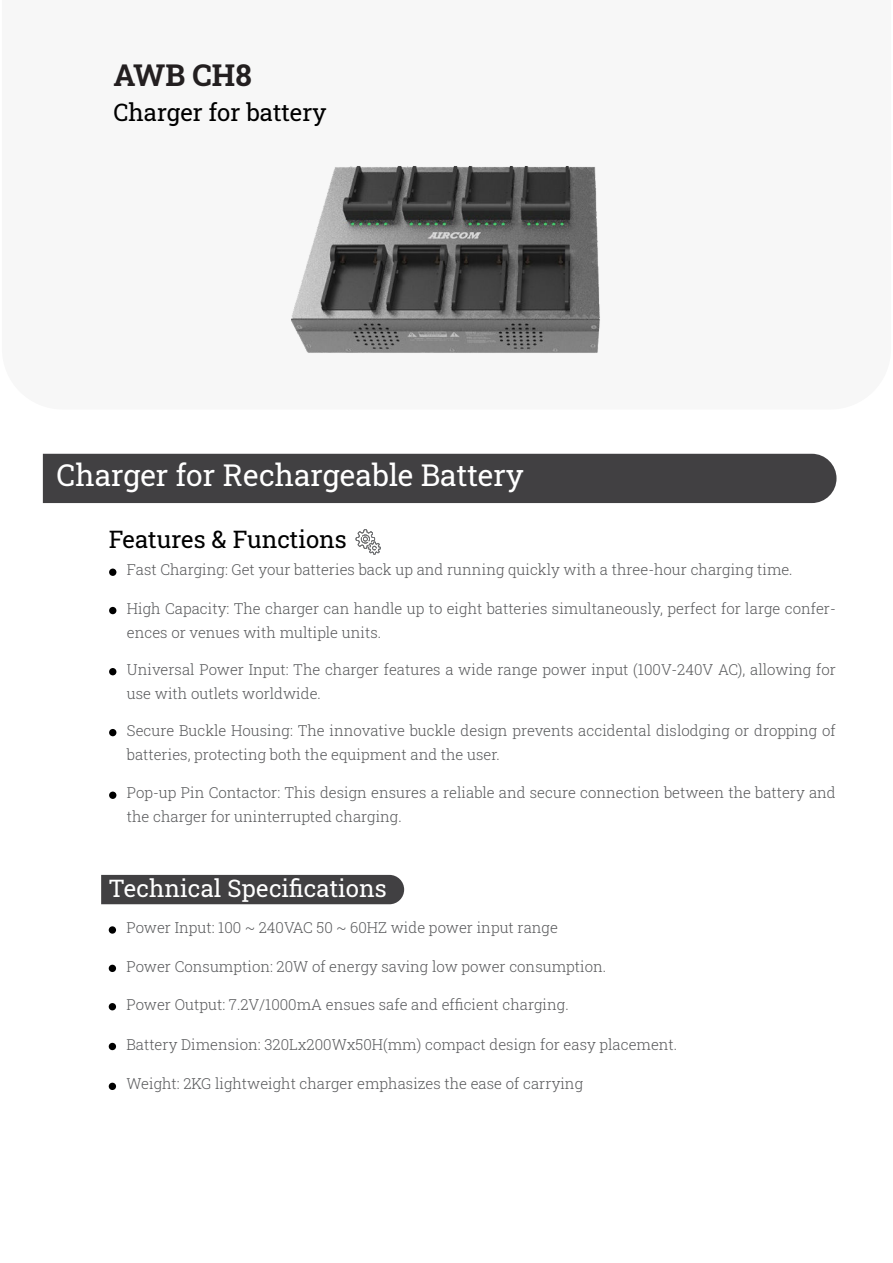
<style>
.page{position:relative;width:893px;height:1263px;background:#fff}
.page>*{position:absolute;margin:0;border:0;box-sizing:border-box;transform-origin:0 0}
.t1{font:30px "Roboto Slab";color:#fff}
.t2{font:700 30px "Roboto Slab";color:#231f20}
.t3{font:24px "Roboto Slab";color:#000}
.t4{font:24px "Roboto Slab";color:#fff}
.t5{font:300 15px/24px "Roboto Slab";color:#58595b}
</style>
<div class="page">
<div style="left:101px;top:875px;width:303px;height:29px;background:#414042"></div>
<div style="left:43px;top:454px;width:793px;height:49px;background:#414042"></div>
<div style="left:109px;top:926px;width:7px;height:8px;background:#000;border-radius:50%"></div>
<div style="left:109px;top:965px;width:7px;height:7px;background:#000;border-radius:50%"></div>
<div style="left:109px;top:1003px;width:7px;height:7px;background:#000;border-radius:50%"></div>
<div style="left:109px;top:1043px;width:7px;height:7px;background:#000;border-radius:50%"></div>
<div style="left:109px;top:1083px;width:7px;height:7px;background:#000;border-radius:50%"></div>
<div style="left:109px;top:568px;width:7px;height:8px;background:#000;border-radius:50%"></div>
<div style="left:109px;top:607px;width:7px;height:7px;background:#000;border-radius:50%"></div>
<div style="left:109px;top:668px;width:7px;height:7px;background:#000;border-radius:50%"></div>
<div style="left:109px;top:729px;width:7px;height:7px;background:#000;border-radius:50%"></div>
<div style="left:109px;top:791px;width:7px;height:8px;background:#000;border-radius:50%"></div>
<img style="left:290px;top:165px;width:311px;height:189px">
<svg style="left:356px;top:529px;width:25px;height:26px"></svg>
<h1 class="t2" style="left:113px;top:58px;width:140px">AWB CH8</h1>
<h2 class="t3" style="left:113px;top:102px;width:215px">Charger for battery</h2>
<h1 class="t1" style="left:56px;top:463px;width:469px">Charger for Rechargeable Battery</h1>
<h2 class="t3" style="left:109px;top:529px;width:240px">Features &amp; Functions</h2>
<p class="t5" style="left:127px;top:557px;width:667px">Fast Charging: Get your batteries back up and running quickly with a three-hour charging time.</p>
<p class="t5" style="left:127px;top:596px;width:710px">High Capacity: The charger can handle up to eight batteries simultaneously, perfect for large confer&shy;ences or venues with multiple units.</p>
<p class="t5" style="left:127px;top:657px;width:710px">Universal Power Input: The charger features a wide range power input (100V-240V AC), allowing for use with outlets worldwide.</p>
<p class="t5" style="left:127px;top:718px;width:710px">Secure Buckle Housing: The innovative buckle design prevents accidental dislodging or dropping of batteries, protecting both the equipment and the user.</p>
<p class="t5" style="left:127px;top:780px;width:710px">Pop-up Pin Contactor: This design ensures a reliable and secure connection between the battery and the charger for uninterrupted charging.</p>
<h2 class="t4" style="left:109px;top:872px;width:280px">Technical Specifications</h2>
<p class="t5" style="left:127px;top:917px;width:433px">Power Input: 100 ~ 240VAC 50 ~ 60HZ wide power input range</p>
<p class="t5" style="left:127px;top:955px;width:481px">Power Consumption: 20W of energy saving low power consumption.</p>
<p class="t5" style="left:127px;top:992px;width:444px">Power Output: 7.2V/1000mA ensues safe and efficient charging.</p>
<p class="t5" style="left:127px;top:1033px;width:552px">Battery Dimension: 320Lx200Wx50H(mm) compact design for easy placement.</p>
<p class="t5" style="left:127px;top:1072px;width:458px">Weight: 2KG lightweight charger emphasizes the ease of carrying</p>
</div>
